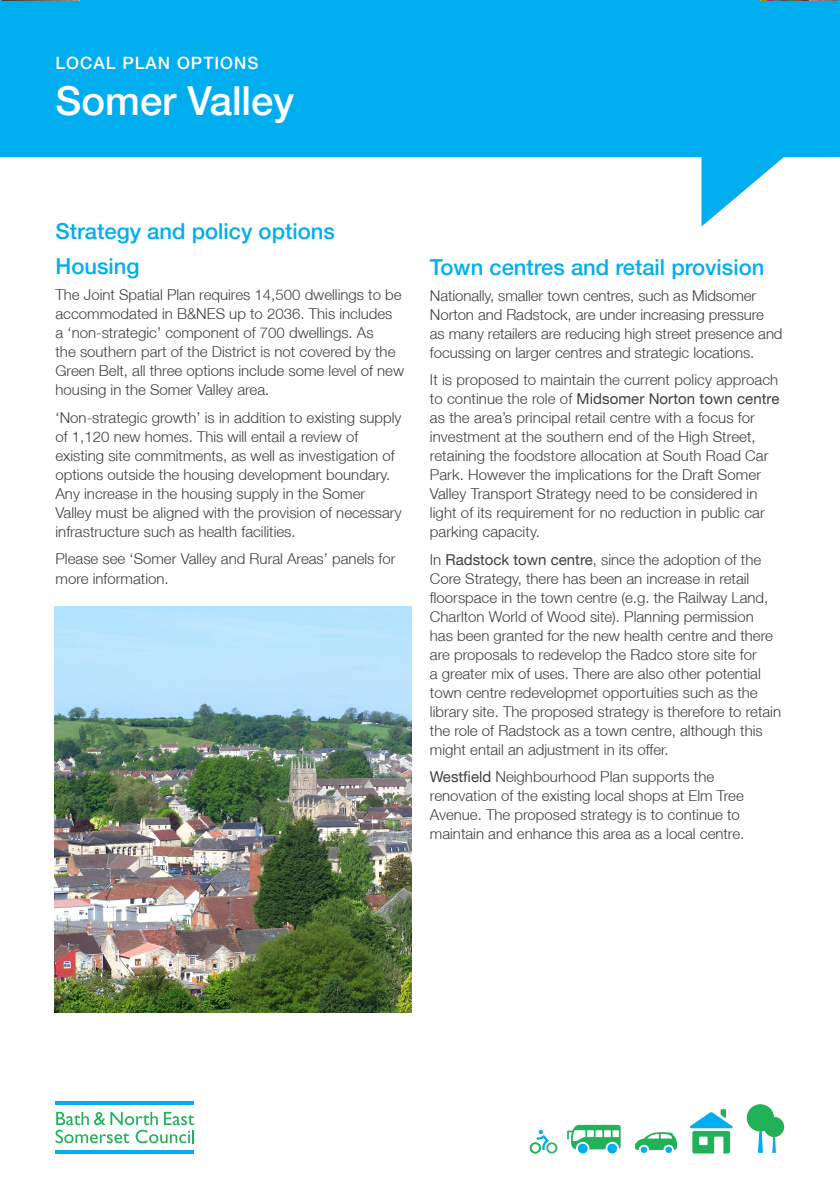
<style>
.page{position:relative;width:840px;height:1199px;background:#fff}
.page>*{position:absolute;margin:0;border:0;box-sizing:border-box;transform-origin:0 0}
.t1{font:500 40px "Helvetica Neue LT";color:#fff}
.t2{font:500 22px "Helvetica Neue LT";color:#00aeef}
.t3{font:500 17px "Helvetica Neue LT";letter-spacing:.06em;color:#fff}
.t4{font:300 15px/19px "Helvetica Neue LT";color:#3e3e3f}
.s1{font-weight:400}
</style>
<div class="page">
<svg style="left:0;top:0;width:840px;height:226px;fill:#00aeef"></svg>
<svg style="left:772px;top:1137px;width:3px;height:16px"></svg>
<div style="left:763px;top:1117px;width:21px;height:20px;background:#21b259;border-radius:50%"></div>
<svg style="left:758px;top:1131px;width:4px;height:22px"></svg>
<div style="left:746px;top:1104px;width:28px;height:27px;background:#21b259;border-radius:50%"></div>
<svg style="left:689px;top:1109px;width:43px;height:44px"></svg>
<div style="left:640px;top:1146px;width:7px;height:7px;background:#00aeef;border-radius:50%"></div>
<div style="left:640px;top:1146px;width:8px;height:8px;border:1px solid #fff;border-radius:50%"></div>
<div style="left:665px;top:1146px;width:7px;height:7px;background:#00aeef;border-radius:50%"></div>
<div style="left:664px;top:1146px;width:8px;height:8px;border:1px solid #fff;border-radius:50%"></div>
<svg style="left:567px;top:1125px;width:53px;height:24px"></svg>
<div style="left:607px;top:1143px;width:10px;height:10px;background:#00aeef;border-radius:50%"></div>
<div style="left:578px;top:1143px;width:9px;height:10px;background:#00aeef;border-radius:50%"></div>
<svg style="left:529px;top:1129px;width:28px;height:24px"></svg>
<div style="left:547px;top:1143px;width:9px;height:9px;border:1px solid #21b259;border-radius:50%"></div>
<div style="left:531px;top:1143px;width:8px;height:9px;border:1px solid #21b259;border-radius:50%"></div>
<svg style="left:634px;top:1132px;width:43px;height:18px"></svg>
<hr style="left:56px;top:1150px;width:138px;height:3px;background:#00aeef">
<hr style="left:56px;top:1101px;width:138px;height:4px;background:#00aeef">
<svg style="left:56px;top:1112px;width:138px;height:31px"></svg>
<img style="left:54px;top:607px;width:357px;height:405px">
<svg style="left:0;top:0;width:79px;height:4px"></svg>
<svg style="left:760px;top:0;width:80px;height:4px"></svg>
<p class="t3" style="left:56px;top:53px;width:204px">LOCAL PLAN OPTIONS</p>
<h1 class="t1" style="left:56px;top:77px;width:240px">Somer Valley</h1>
<h2 class="t2" style="left:56px;top:218px;width:281px">Strategy and policy options</h2>
<h2 class="t2" style="left:56px;top:253px;width:85px">Housing</h2>
<p class="t4" style="left:56px;top:285px;width:350px">The Joint Spatial Plan requires 14,500 dwellings to be accommodated in B&amp;NES up to 2036. This includes<br>a ‘non-strategic’ component of 700 dwellings. As<br>the southern part of the District is not covered by the Green Belt, all three options include some level of new housing in the Somer Valley area.</p>
<p class="t4" style="left:56px;top:408px;width:347px">‘Non-strategic growth’ is in addition to existing supply of 1,120 new homes. This will entail a review of existing site commitments, as well as investigation of options outside the housing development boundary.<br>Any increase in the housing supply in the Somer Valley must be aligned with the provision of necessary infrastructure such as health facilities.</p>
<p class="t4" style="left:56px;top:549px;width:341px">Please see ‘Somer Valley and Rural Areas’ panels for more information.</p>
<h2 class="t2" style="left:430px;top:254px;width:336px">Town centres and retail provision</h2>
<p class="t4" style="left:430px;top:286px;width:354px">Nationally, smaller town centres, such as Midsomer Norton and Radstock, are under increasing pressure as many retailers are reducing high street presence and focussing on larger centres and strategic locations.</p>
<p class="t4" style="left:430px;top:370px;width:351px">It is proposed to maintain the current policy approach to continue the role of <span class="s1">Midsomer Norton town centre </span>as the area’s principal retail centre with a focus for investment at the southern end of the High Street, retaining the foodstore allocation at South Road Car Park. However the implications for the Draft Somer Valley Transport Strategy need to be considered in light of its requirement for no reduction in public car parking capacity.</p>
<p class="t4" style="left:430px;top:550px;width:352px">In <span class="s1">Radstock town centre</span>, since the adoption of the Core Strategy, there has been an increase in retail floorspace in the town centre (e.g. the Railway Land, Charlton World of Wood site). Planning permission<br>has been granted for the new health centre and there are proposals to redevelop the Radco store site for<br>a greater mix of uses. There are also other potential town centre redevelopmet opportuities such as the library site. The proposed strategy is therefore to retain the role of Radstock as a town centre, although this might entail an adjustment in its offer.</p>
<p class="t4" style="left:430px;top:767px;width:316px"><span class="s1">Westfield</span> Neighbourhood Plan supports the renovation of the existing local shops at Elm Tree Avenue. The proposed strategy is to continue to maintain and enhance this area as a local centre.</p>
</div>
